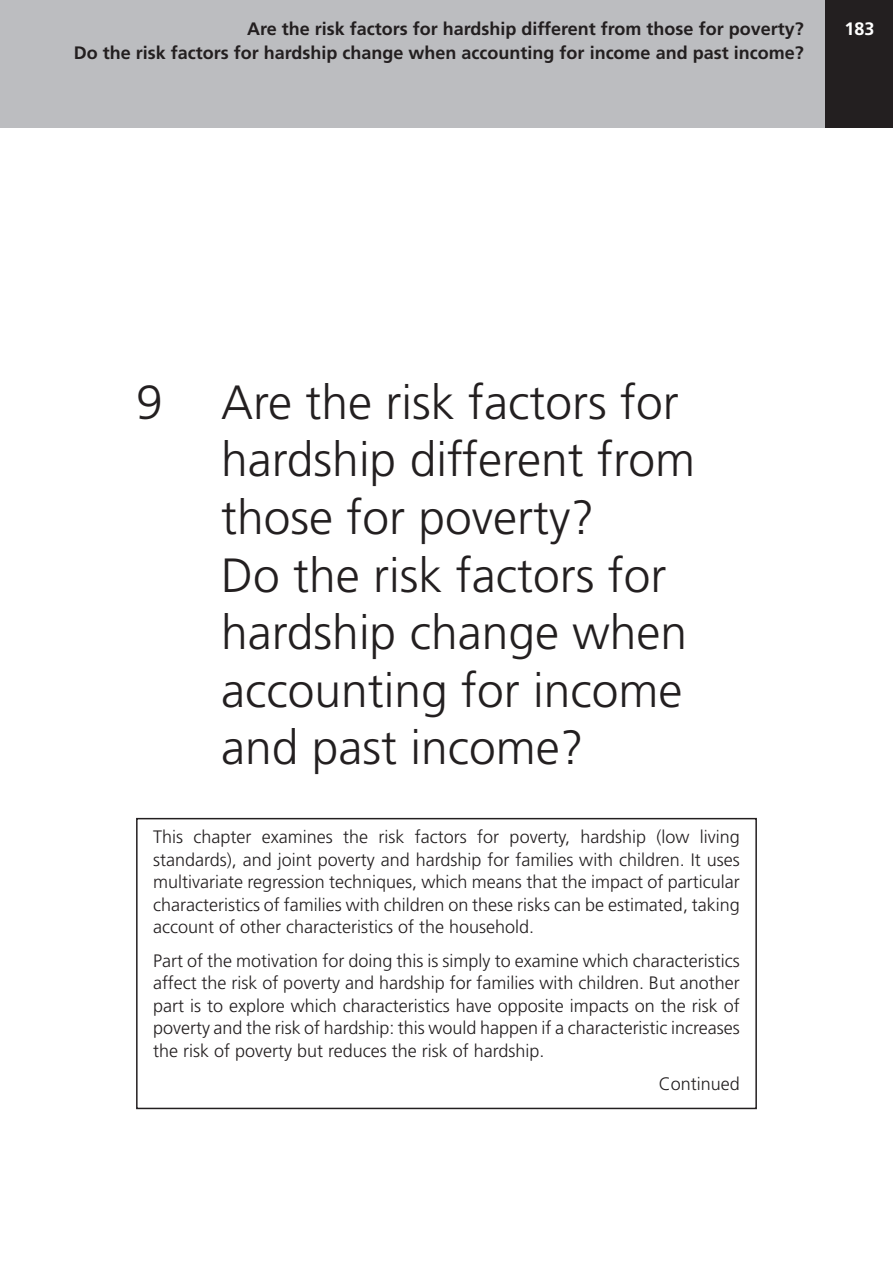
<style>
.page{position:relative;width:893px;height:1263px;background:#fff}
.page>*{position:absolute;margin:0;border:0;box-sizing:border-box;transform-origin:0 0}
.t1{font:300 48px/57.6px "Frutiger LT";color:#231f20}
.t2{font:300 18px/22.5px "Frutiger LT";color:#231f20;text-align:justify}
.t3{font:700 18px/24px "Frutiger LT";color:#231f20;text-align:right}
.t4{font:700 18px "Frutiger LT";color:#fff}
</style>
<div class="page">
<div style="left:825px;top:0;width:68px;height:128px;background:#231f20"></div>
<div style="left:0;top:0;width:825px;height:128px;background:#bcbdc0"></div>
<div style="left:136px;top:818px;width:621px;height:291px;border:2px solid #231f20"></div>
<p class="t3" style="left:74px;top:17px;width:731px">Are the risk factors for hardship different from those for poverty?<br>Do the risk factors for hardship change when accounting for income and past income?</p>
<p class="t4" style="left:844px;top:18px;width:32px">183</p>
<h1 class="t1" style="left:221px;top:374px;width:475px;text-indent:-85px">9 Are the risk factors for hardship different from those for poverty?<br>Do the risk factors for hardship change when accounting for income and past income?</h1>
<p class="t2" style="left:153px;top:826px;width:588px">This chapter examines the risk factors for poverty, hardship (low living standards), and joint poverty and hardship for families with children. It uses multivariate regression techniques, which means that the impact of particular characteristics of families with children on these risks can be estimated, taking account of other characteristics of the household.</p>
<p class="t2" style="left:153px;top:949px;width:588px">Part of the motivation for doing this is simply to examine which characteristics affect the risk of poverty and hardship for families with children. But another part is to explore which characteristics have opposite impacts on the risk of poverty and the risk of hardship: this would happen if a characteristic increases the risk of poverty but reduces the risk of hardship.</p>
<p class="t2" style="left:659px;top:1072px;width:83px">Continued</p>
</div>
